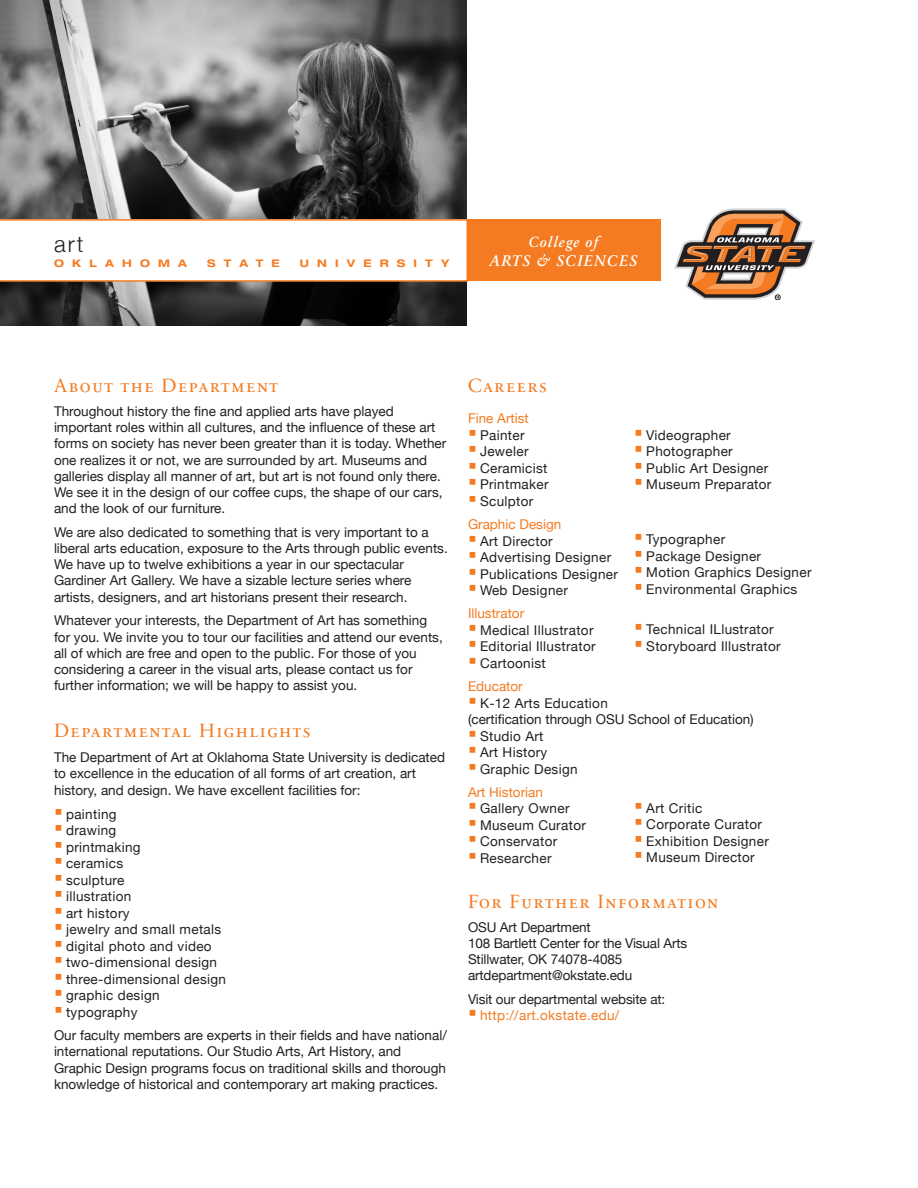
<style>
.page{position:relative;width:918px;height:1188px;background:#fff}
.page>*{position:absolute;margin:0;border:0;box-sizing:border-box;transform-origin:0 0}
.t1{font:300 22.5px "Helvetica Neue";color:#231f20}
.main_text{font:19.5px "Sabon Next LT Pro Display";letter-spacing:.075em;color:#f47b21}
.t2{font:italic 600 15.75px "Sabon Next LT Pro";letter-spacing:.075em;color:#fff}
.t3{font:italic 600 15px "Sabon Next LT Pro";letter-spacing:.075em;color:#fff}
.main_text-2{font:13.5px/16.2px "Helvetica Neue";color:#231f20}
.bullet_points{font:13.5px "Helvetica Neue";letter-spacing:.025em;color:#231f20}
.main_text-3{font:13.5px "Helvetica Neue";color:#f47b21}
.bullet_points-2{font:13.5px "Helvetica Neue";letter-spacing:.025em;color:#f47b21}
.t4{font:700 expanded 10.5px "Helvetica Neue LT Std";letter-spacing:.78em;color:#f47b21}
</style>
<div class="page">
<img style="left:0;top:0;width:466px;height:325px">
<svg style="left:0;top:219px;width:468px;height:63px"></svg>
<div style="left:468px;top:220px;width:192px;height:61px;background:#f47b21"></div>
<svg style="left:674px;top:208px;width:141px;height:92px"></svg>
<p class="t1" style="left:54px;top:230px;width:31px">art</p>
<p class="t4" style="left:54px;top:256px;width:134px">OKLAHOMA</p>
<p class="t4" style="left:207px;top:256px;width:74px">STATE</p>
<p class="t4" style="left:300px;top:256px;width:151px">UNIVERSITY</p>
<p class="t3" style="left:529px;top:230px;width:71px">College of</p>
<p class="t2" style="left:490px;top:249px;width:149px">ARTS &amp; SCIENCES</p>
<p class="main_text" style="left:54px;top:371px;width:226px">About the Department</p>
<p class="main_text-2" style="left:54px;top:403px;width:394px">Throughout history the fine and applied arts have played important roles within all cultures, and the influence of these art forms on society has never been greater than it is today. Whether one realizes it or not, we are surrounded by art. Museums and galleries display all manner of art, but art is not found only there.<br>We see it in the design of our coffee cups, the shape of our cars, and the look of our furniture.</p>
<p class="main_text-2" style="left:54px;top:524px;width:395px">We are also dedicated to something that is very important to a liberal arts education, exposure to the Arts through public events.<br>We have up to twelve exhibitions a year in our spectacular Gardiner Art Gallery. We have a sizable lecture series where artists, designers, and art historians present their research.</p>
<p class="main_text-2" style="left:54px;top:612px;width:390px">Whatever your interests, the Department of Art has something for you. We invite you to tour our facilities and attend our events, all of which are free and open to the public. For those of you considering a career in the visual arts, please contact us for further information; we will be happy to assist you.</p>
<p class="main_text" style="left:54px;top:715px;width:258px">Departmental Highlights</p>
<p class="main_text-2" style="left:54px;top:749px;width:393px">The Department of Art at Oklahoma State University is dedicated to excellence in the education of all forms of art creation, art history, and design. We have excellent facilities for:</p>
<p class="bullet_points" style="left:66px;top:806px;width:52px">painting</p>
<p class="bullet_points" style="left:66px;top:822px;width:52px">drawing</p>
<p class="bullet_points" style="left:66px;top:839px;width:76px">printmaking</p>
<p class="bullet_points" style="left:66px;top:855px;width:59px">ceramics</p>
<p class="bullet_points" style="left:66px;top:872px;width:60px">sculpture</p>
<p class="bullet_points" style="left:66px;top:888px;width:67px">illustration</p>
<p class="bullet_points" style="left:66px;top:905px;width:65px">art history</p>
<p class="bullet_points" style="left:66px;top:921px;width:157px">jewelry and small metals</p>
<p class="bullet_points" style="left:66px;top:938px;width:147px">digital photo and video</p>
<p class="bullet_points" style="left:66px;top:954px;width:153px">two-dimensional design</p>
<p class="bullet_points" style="left:66px;top:971px;width:162px">three-dimensional design</p>
<p class="bullet_points" style="left:66px;top:987px;width:95px">graphic design</p>
<p class="bullet_points" style="left:66px;top:1004px;width:73px">typography</p>
<p class="main_text-2" style="left:54px;top:1027px;width:394px">Our faculty members are experts in their fields and have national/ international reputations. Our Studio Arts, Art History, and Graphic Design programs focus on traditional skills and thorough knowledge of historical and contemporary art making practices.</p>
<p class="main_text" style="left:468px;top:371px;width:81px">Careers</p>
<p class="main_text-3" style="left:468px;top:410px;width:62px">Fine Artist</p>
<p class="bullet_points" style="left:480px;top:427px;width:46px">Painter</p>
<p class="bullet_points" style="left:480px;top:443px;width:50px">Jeweler</p>
<p class="bullet_points" style="left:480px;top:460px;width:69px">Ceramicist</p>
<p class="bullet_points" style="left:480px;top:476px;width:70px">Printmaker</p>
<p class="bullet_points" style="left:480px;top:493px;width:55px">Sculptor</p>
<p class="main_text-3" style="left:468px;top:516px;width:95px">Graphic Design</p>
<p class="bullet_points" style="left:480px;top:533px;width:74px">Art Director</p>
<p class="bullet_points" style="left:480px;top:549px;width:133px">Advertising Designer</p>
<p class="bullet_points" style="left:480px;top:566px;width:140px">Publications Designer</p>
<p class="bullet_points" style="left:480px;top:582px;width:89px">Web Designer</p>
<p class="main_text-3" style="left:468px;top:606px;width:58px">Illustrator</p>
<p class="bullet_points" style="left:480px;top:622px;width:115px">Medical Illustrator</p>
<p class="bullet_points" style="left:480px;top:639px;width:117px">Editorial Illustrator</p>
<p class="bullet_points" style="left:480px;top:655px;width:67px">Cartoonist</p>
<p class="main_text-3" style="left:468px;top:678px;width:56px">Educator</p>
<p class="bullet_points" style="left:480px;top:695px;width:129px">K-12 Arts Education</p>
<p class="main_text-2" style="left:468px;top:711px;width:287px">(certification through OSU School of Education)</p>
<p class="bullet_points" style="left:480px;top:728px;width:65px">Studio Art</p>
<p class="bullet_points" style="left:480px;top:744px;width:69px">Art History</p>
<p class="bullet_points" style="left:480px;top:761px;width:99px">Graphic Design</p>
<p class="main_text-3" style="left:468px;top:784px;width:76px">Art Historian</p>
<p class="bullet_points" style="left:480px;top:801px;width:91px">Gallery Owner</p>
<p class="bullet_points" style="left:480px;top:817px;width:107px">Museum Curator</p>
<p class="bullet_points" style="left:480px;top:834px;width:79px">Conservator</p>
<p class="bullet_points" style="left:480px;top:850px;width:73px">Researcher</p>
<p class="main_text" style="left:468px;top:886px;width:252px">For Further Information</p>
<p class="main_text-2" style="left:468px;top:919px;width:124px">OSU Art Department</p>
<p class="main_text-2" style="left:468px;top:935px;width:221px">108 Bartlett Center for the Visual Arts</p>
<p class="main_text-2" style="left:468px;top:951px;width:156px">Stillwater, OK 74078-4085</p>
<p class="main_text-2" style="left:468px;top:967px;width:166px">artdepartment@okstate.edu</p>
<p class="main_text-2" style="left:468px;top:991px;width:199px">Visit our departmental website at:</p>
<p class="bullet_points-2" style="left:480px;top:1008px;width:141px">http://art.okstate.edu/</p>
<p class="bullet_points" style="left:646px;top:427px;width:86px">Videographer</p>
<p class="bullet_points" style="left:646px;top:444px;width:88px">Photographer</p>
<p class="bullet_points" style="left:646px;top:460px;width:124px">Public Art Designer</p>
<p class="bullet_points" style="left:646px;top:477px;width:127px">Museum Preparator</p>
<p class="bullet_points" style="left:646px;top:531px;width:80px">Typographer</p>
<p class="bullet_points" style="left:646px;top:548px;width:116px">Package Designer</p>
<p class="bullet_points" style="left:646px;top:564px;width:167px">Motion Graphics Designer</p>
<p class="bullet_points" style="left:646px;top:581px;width:153px">Environmental Graphics</p>
<p class="bullet_points" style="left:646px;top:621px;width:129px">Technical ILlustrator</p>
<p class="bullet_points" style="left:646px;top:638px;width:136px">Storyboard Illustrator</p>
<p class="bullet_points" style="left:646px;top:800px;width:58px">Art Critic</p>
<p class="bullet_points" style="left:646px;top:816px;width:117px">Corporate Curator</p>
<p class="bullet_points" style="left:646px;top:833px;width:124px">Exhibition Designer</p>
<p class="bullet_points" style="left:646px;top:849px;width:110px">Museum Director</p>
</div>
